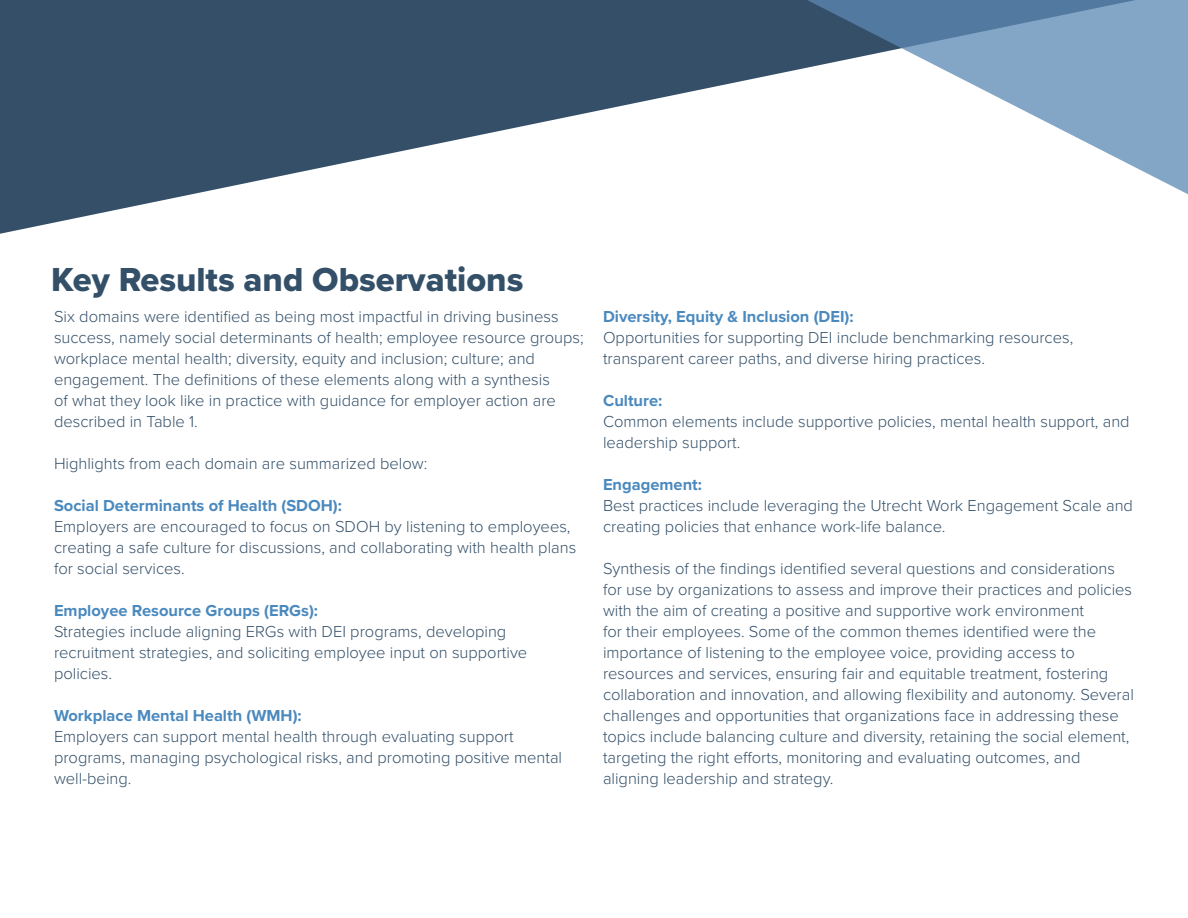
<style>
.page{position:relative;width:1188px;height:918px;background:#fff}
.page>*{position:absolute;margin:0;border:0;box-sizing:border-box;transform-origin:0 0}
.t1{font:34.5px "Proxima Nova Extrabld";color:#345069}
.t2{font:300 16.5px/21px "Proxima Nova";color:#345069}
.t3{font:700 16.5px "Proxima Nova";color:#4a89be}
</style>
<div class="page">
<svg style="left:0;top:0;width:781px;height:234px;fill:#354f68"></svg>
<svg style="left:781px;top:0;width:407px;height:194px"></svg>
<h1 class="t1" style="left:51px;top:254px;width:474px">Key Results and Observations</h1>
<p class="t2" style="left:54px;top:305px;width:531px">Six domains were identified as being most impactful in driving business success, namely social determinants of health; employee resource groups; workplace mental health; diversity, equity and inclusion; culture; and engagement. The definitions of these elements along with a synthesis<br>of what they look like in practice with guidance for employer action are described in Table 1.</p>
<p class="t2" style="left:54px;top:452px;width:375px">Highlights from each domain are summarized below:</p>
<p class="t3" style="left:54px;top:493px;width:289px">Social Determinants of Health (SDOH):</p>
<p class="t2" style="left:54px;top:515px;width:524px">Employers are encouraged to focus on SDOH by listening to employees, creating a safe culture for discussions, and collaborating with health plans for social services.</p>
<p class="t3" style="left:54px;top:598px;width:266px">Employee Resource Groups (ERGs):</p>
<p class="t2" style="left:54px;top:620px;width:475px">Strategies include aligning ERGs with DEI programs, developing recruitment strategies, and soliciting employee input on supportive policies.</p>
<p class="t3" style="left:54px;top:703px;width:249px">Workplace Mental Health (WMH):</p>
<p class="t2" style="left:54px;top:725px;width:510px">Employers can support mental health through evaluating support programs, managing psychological risks, and promoting positive mental well-being.</p>
<p class="t3" style="left:603px;top:305px;width:252px">Diversity, Equity &amp; Inclusion (DEI):</p>
<p class="t2" style="left:603px;top:326px;width:472px">Opportunities for supporting DEI include benchmarking resources, transparent career paths, and diverse hiring practices.</p>
<p class="t3" style="left:603px;top:389px;width:61px">Culture:</p>
<p class="t2" style="left:603px;top:410px;width:528px">Common elements include supportive policies, mental health support, and leadership support.</p>
<p class="t3" style="left:603px;top:473px;width:101px">Engagement:</p>
<p class="t2" style="left:603px;top:494px;width:532px">Best practices include leveraging the Utrecht Work Engagement Scale and creating policies that enhance work-life balance.</p>
<p class="t2" style="left:603px;top:557px;width:532px">Synthesis of the findings identified several questions and considerations for use by organizations to assess and improve their practices and policies with the aim of creating a positive and supportive work environment<br>for their employees. Some of the common themes identified were the importance of listening to the employee voice, providing access to resources and services, ensuring fair and equitable treatment, fostering collaboration and innovation, and allowing flexibility and autonomy. Several challenges and opportunities that organizations face in addressing these topics include balancing culture and diversity, retaining the social element, targeting the right efforts, monitoring and evaluating outcomes, and aligning leadership and strategy.</p>
</div>
